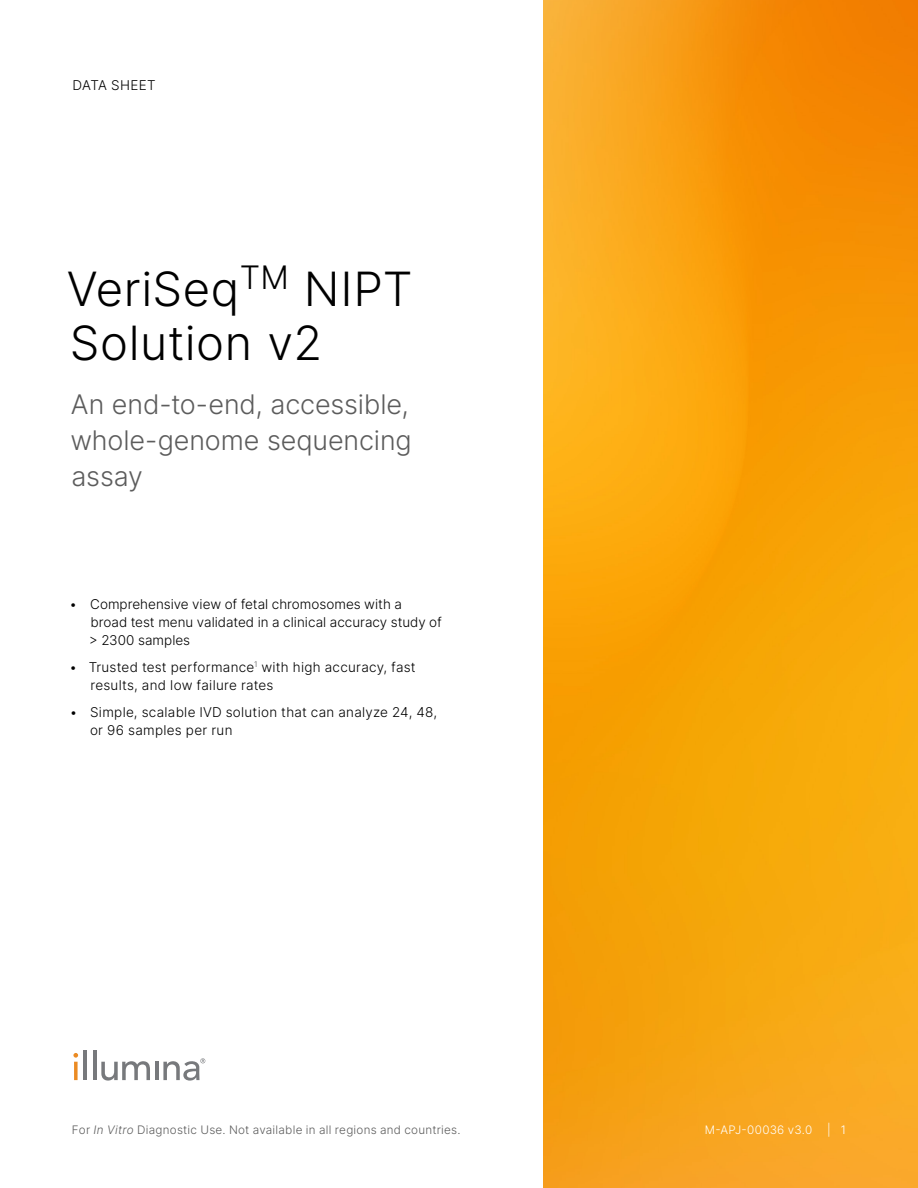
<style>
.page{position:relative;width:918px;height:1188px;background:#fff}
.page>*{position:absolute;margin:0;border:0;box-sizing:border-box;transform-origin:0 0}
.t1{font:47.25px/54px "Inter";letter-spacing:.01em;color:#000}
.t2{font:27px/36px "Inter";letter-spacing:-.005em;color:#5c5c5c;text-align:justify}
.t3{font:13.5px/18px "Inter";letter-spacing:.01em;color:#000}
.t4{font:11.7px "Inter";letter-spacing:.02em;color:#5c5c5c}
.t5{font:11.7px "Inter";letter-spacing:.02em;color:#fff}
</style>
<div class="page">
<img style="left:543px;top:0;width:375px;height:1188px">
<svg style="left:74px;top:1062px;width:4px;height:18px"></svg>
<hr style="left:83px;top:1051px;width:4px;height:29px;background:#77797c">
<hr style="left:93px;top:1051px;width:3px;height:29px;background:#77797c">
<svg style="left:101px;top:1061px;width:49px;height:20px"></svg>
<hr style="left:155px;top:1062px;width:3px;height:18px;background:#77797c">
<svg style="left:73px;top:1053px;width:5px;height:5px"></svg>
<svg style="left:163px;top:1058px;width:42px;height:23px"></svg>
<p class="t3" style="left:73px;top:76px;width:85px">DATA SHEET</p>
<h1 class="t1" style="left:67px;top:261px;width:347px">VeriSeq<sup>TM</sup> NIPT<br>Solution v2</h1>
<h2 class="t2" style="left:70px;top:386px;width:343px">An end-to-end, accessible, whole-genome sequencing assay</h2>
<p class="t3" style="left:89px;top:594px;width:354px;text-indent:-19px">• Comprehensive view of fetal chromosomes with a broad test menu validated in a clinical accuracy study of &gt; 2300 samples</p>
<p class="t3" style="left:90px;top:657px;width:327px;text-indent:-21px">• Trusted test performance<sup>1</sup> with high accuracy, fast results, and low failure rates</p>
<p class="t3" style="left:90px;top:702px;width:349px;text-indent:-20px">• Simple, scalable IVD solution that can analyze 24, 48, or 96 samples per run</p>
<p class="t4" style="left:72px;top:1121px;width:390px">For In Vitro Diagnostic Use. Not available in all regions and countries.</p>
<p class="t5" style="left:705px;top:1121px;width:109px">M-APJ-00036 v3.0</p>
<p class="t5" style="left:827px;top:1121px;width:20px">| 1</p>
</div>
